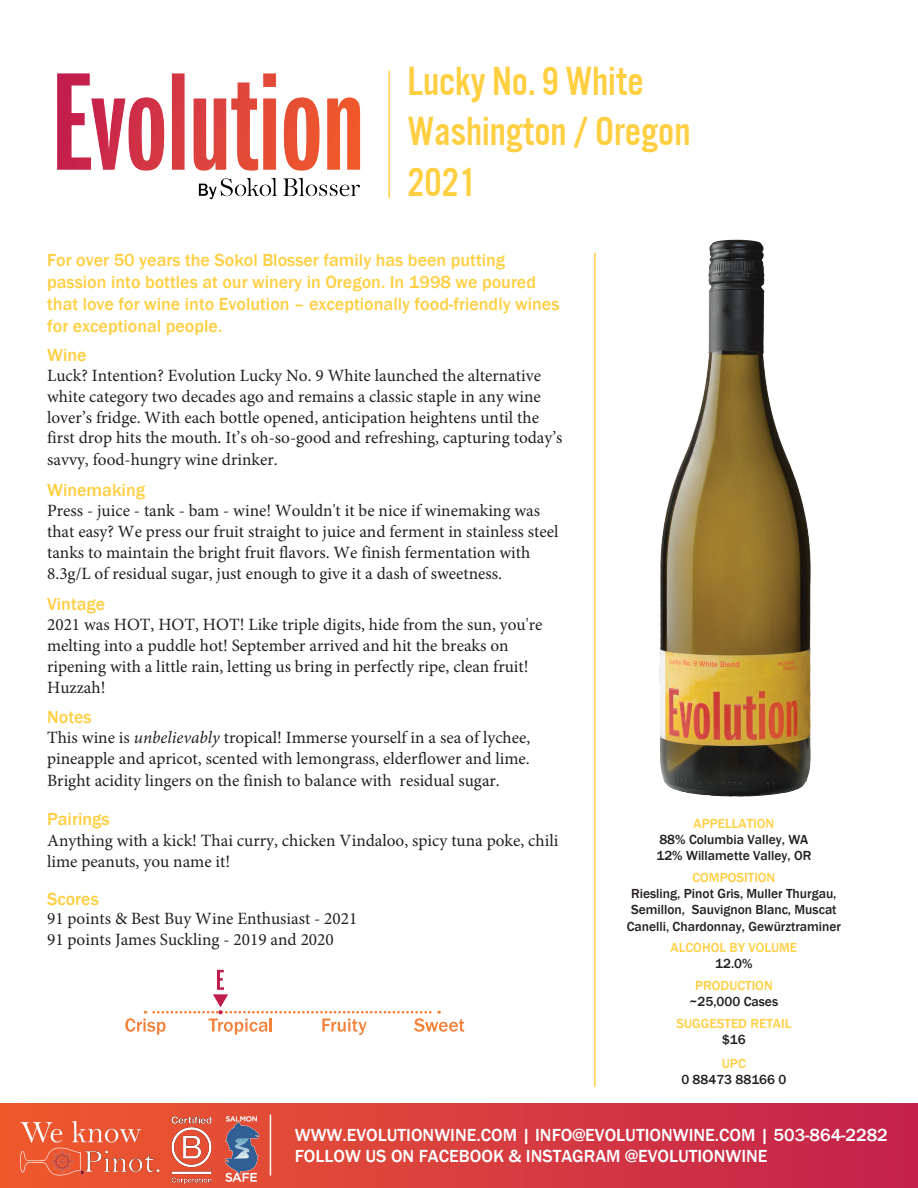
<style>
.page{position:relative;width:918px;height:1188px;background:#fff}
.page>*{position:absolute;margin:0;border:0;box-sizing:border-box;transform-origin:0 0}
.t1{font:42px/50.4px "Alternate Got No 3 D";color:#ffcf42}
.t2{font:500 18px/21.8px "Franklin Gothic";color:#ffcf42}
.t3{font:500 18px/21.6px "Franklin Gothic";color:#fff}
.t4{font:500 18px "Franklin Gothic";color:#ffcf42}
.t5{font:17.25px/21px "Minion Pro";color:#231f20}
.t6{font:500 13.5px/16.2px "Franklin Gothic";color:#231f20}
.t7{font:500 13.5px "Franklin Gothic";color:#ffcf42}
.t8{font:500 13.5px "Franklin Gothic";color:#231f20}
.t9{font:500 13.5px "Franklin Gothic";color:#ffd043}
.s1{font-style:italic}
.s2{font-style:inherit}
</style>
<div class="page">
<img style="left:57px;top:73px;width:304px;height:127px">
<img style="left:659px;top:239px;width:152px;height:558px">
<div style="left:0;top:1104px;width:918px;height:84px;background:linear-gradient(to right,#ef5c2e,#c2224d)"></div>
<hr style="left:388px;top:70px;width:2px;height:128px;background:#ffcf42">
<hr style="left:594px;top:253px;width:2px;height:833px;background:#ffcf42">
<svg style="left:125px;top:970px;width:339px;height:65px"></svg>
<hr style="left:270px;top:1115px;width:1px;height:61px;background:#fff">
<img style="left:166px;top:1115px;width:53px;height:68px">
<img style="left:225px;top:1117px;width:34px;height:65px">
<img style="left:11px;top:1111px;width:155px;height:75px">
<h1 class="t1" style="left:407px;top:57px;width:285px">Lucky No. 9 White<br>Washington / Oregon<br>2021</h1>
<p class="t2" style="left:47px;top:249px;width:514px">For over 50 years the Sokol Blosser family has been putting passion into bottles at our winery in Oregon. In 1998 we poured that love for wine into Evolution – exceptionally food-friendly wines for exceptional people.</p>
<p class="t4" style="left:47px;top:344px;width:41px">Wine</p>
<p class="t5" style="left:47px;top:365px;width:517px">Luck? Intention? Evolution Lucky No. 9 White launched the alternative white category two decades ago and remains a classic staple in any wine lover’s fridge. With each bottle opened, anticipation heightens until the first drop hits the mouth. It’s oh-so-good and refreshing, capturing today’s savvy, food-hungry wine drinker.</p>
<p class="t4" style="left:47px;top:479px;width:99px">Winemaking</p>
<p class="t5" style="left:47px;top:500px;width:513px">Press - juice - tank - bam - wine! Wouldn't it be nice if winemaking was that easy? We press our fruit straight to juice and ferment in stainless steel tanks to maintain the bright fruit flavors. We finish fermentation with 8.3g/L of residual sugar, just enough to give it a dash of sweetness.</p>
<p class="t4" style="left:47px;top:592px;width:60px">Vintage</p>
<p class="t5" style="left:47px;top:614px;width:497px">2021 was HOT, HOT, HOT! Like triple digits, hide from the sun, you're melting into a puddle hot! September arrived and hit the breaks on ripening with a little rain, letting us bring in perfectly ripe, clean fruit!<br>Huzzah!</p>
<p class="t4" style="left:47px;top:706px;width:46px">Notes</p>
<p class="t5" style="left:47px;top:727px;width:485px;line-height:21.5px;text-align:justify">This wine is <span class="s1">unbelievably</span> tropical! Immerse yourself in a sea of lychee, pineapple and apricot, scented with lemongrass, elderflower and lime.<br>Bright acidity lingers on the finish to balance with residual sugar.</p>
<p class="t4" style="left:47px;top:808px;width:64px">Pairings</p>
<p class="t5" style="left:47px;top:830px;width:513px;line-height:21.6px">Anything with a kick! Thai curry, chicken Vindaloo, spicy tuna poke, chili lime peanuts, you name it!</p>
<p class="t4" style="left:47px;top:888px;width:53px">Scores</p>
<p class="t5" style="left:47px;top:909px;width:312px;line-height:20.4px">91 points &amp; Best Buy Wine Enthusiast - 2021<br>91 points James Suckling - 2019 and 2020</p>
<p class="t7" style="left:694px;top:815px;width:82px">APPELLATION</p>
<p class="t6" style="left:656px;top:832px;width:157px">88% Columbia Valley, WA<br>12% Willamette Valley, OR</p>
<p class="t7" style="left:692px;top:869px;width:85px">COMPOSITION</p>
<p class="t6" style="left:627px;top:886px;width:216px;text-align:center">Riesling, Pinot Gris, Muller Thurgau,<br>Semillon, <span class="s2">Sauvignon Blanc</span>, Muscat<br><span class="s2">Canelli</span>, Chardonnay, Gewürztraminer</p>
<p class="t7" style="left:671px;top:939px;width:128px">ALCOHOL BY VOLUME</p>
<p class="t6" style="left:715px;top:956px;width:39px">12.0%</p>
<p class="t7" style="left:695px;top:977px;width:79px">PRODUCTION</p>
<p class="t6" style="left:690px;top:994px;width:90px">~25,000 Cases</p>
<p class="t7" style="left:676px;top:1015px;width:116px">SUGGESTED RETAIL</p>
<p class="t6" style="left:722px;top:1032px;width:25px">$16</p>
<p class="t9" style="left:722px;top:1055px;width:25px">UPC</p>
<p class="t8" style="left:681px;top:1071px;width:107px">0 88473 88166 0</p>
<p class="t3" style="left:295px;top:1124px;width:594px">WWW.EVOLUTIONWINE.COM | INFO@EVOLUTIONWINE.COM | 503-864-2282<br>FOLLOW US ON FACEBOOK <span class="s2">&amp;</span> INSTAGRAM @EVOLUTIONWINE</p>
</div>
